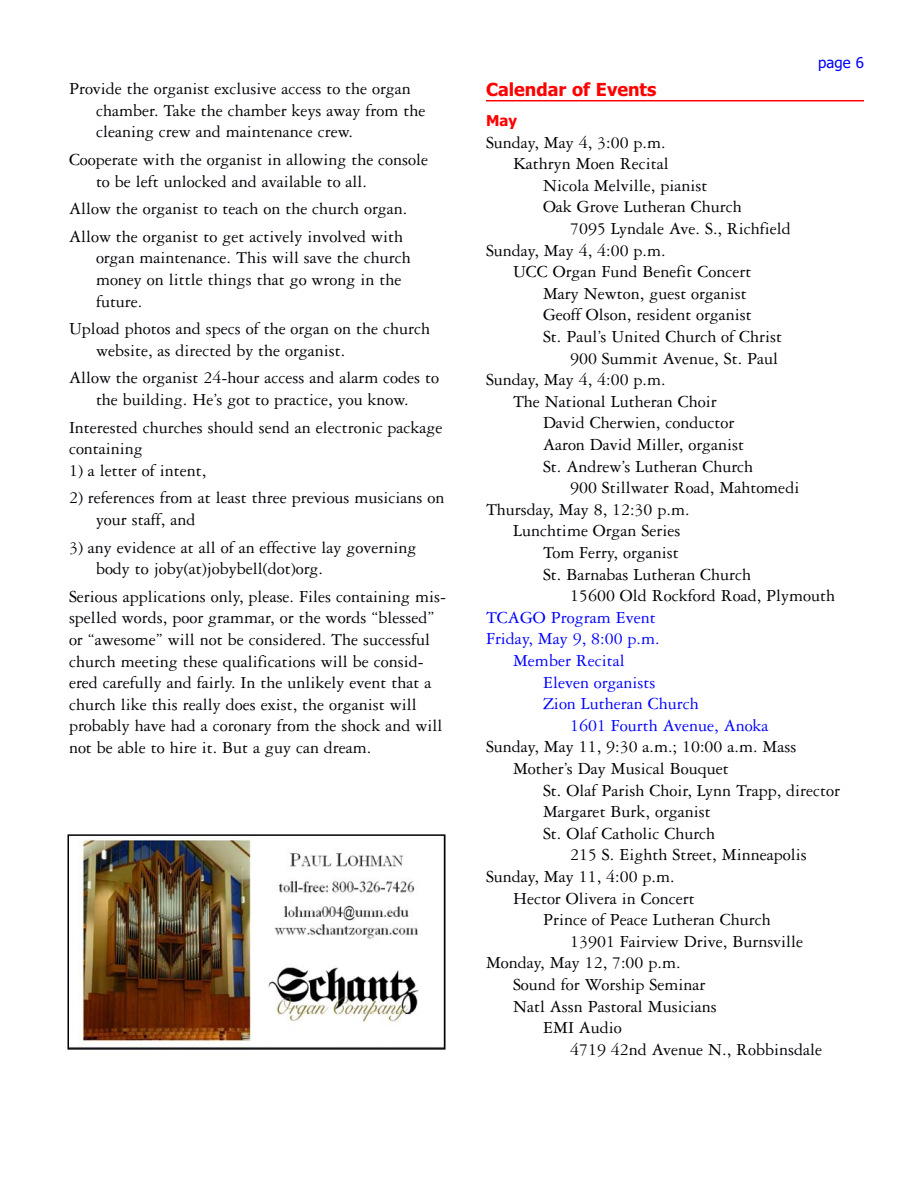
<style>
.page{position:relative;width:918px;height:1188px;background:#fff}
.page>*{position:absolute;margin:0;border:0;box-sizing:border-box;transform-origin:0 0}
.t1{font:18px/21.6px "Garamond Three";color:#000006}
.t2{font:18px "Garamond Three";color:#00f}
.t3{font:700 18px "Tahoma";color:#f00}
.t4{font:15px "Tahoma";color:#00f}
.t5{font:700 15px "Tahoma";color:#f00}
</style>
<div class="page">
<img style="left:79px;top:839px;width:340px;height:203px">
<div style="left:67px;top:834px;width:379px;height:216px;border:2px solid #000006"></div>
<hr style="left:486px;top:100px;width:378px;height:1px;background:#f00">
<p class="t1" style="left:96px;top:80px;width:331px;text-indent:-27px">Provide the organist exclusive access to the organ chamber. Take the chamber keys away from the cleaning crew and maintenance crew.</p>
<p class="t1" style="left:96px;top:150px;width:334px;text-indent:-27px">Cooperate with the organist in allowing the console to be left unlocked and available to all.</p>
<p class="t1" style="left:69px;top:197px;width:340px;line-height:27.6px">Allow the organist to teach on the church organ.<br>Allow the organist to get actively involved with</p>
<p class="t1" style="left:96px;top:249px;width:316px">organ maintenance. This will save the church money on little things that go wrong in the future.</p>
<p class="t1" style="left:96px;top:320px;width:336px;text-indent:-27px">Upload photos and specs of the organ on the church website, as directed by the organist.</p>
<p class="t1" style="left:69px;top:369px;width:372px;text-align:center">Allow the organist 24-hour access and alarm codes to the building. He’s got to practice, you know.</p>
<p class="t1" style="left:69px;top:418px;width:375px">Interested churches should send an electronic package containing</p>
<p class="t1" style="left:69px;top:461px;width:139px">1) a letter of intent,</p>
<p class="t1" style="left:96px;top:489px;width:350px;text-indent:-27px">2) references from at least three previous musicians on your staff, and</p>
<p class="t1" style="left:96px;top:538px;width:322px;text-indent:-27px">3) any evidence at all of an effective lay governing body to joby(at)jobybell(dot)org.</p>
<p class="t1" style="left:69px;top:587px;width:379px">Serious applications only, please. Files containing mis&shy;spelled words, poor grammar, or the words “blessed” or “awesome” will not be considered. The successful church meeting these qualifications will be consid&shy;ered carefully and fairly. In the unlikely event that a church like this really does exist, the organist will probably have had a coronary from the shock and will not be able to hire it. But a guy can dream.</p>
<p class="t4" style="left:818px;top:55px;width:47px">page 6</p>
<p class="t3" style="left:486px;top:83px;width:172px">Calendar of Events</p>
<p class="t5" style="left:486px;top:115px;width:33px">May</p>
<p class="t1" style="left:486px;top:133px;width:181px">Sunday, May 4, 3:00 p.m.</p>
<p class="t1" style="left:513px;top:154px;width:157px">Kathryn Moen Recital</p>
<p class="t1" style="left:543px;top:176px;width:166px">Nicola Melville, pianist</p>
<p class="t1" style="left:543px;top:198px;width:200px">Oak Grove Lutheran Church</p>
<p class="t1" style="left:570px;top:219px;width:222px">7095 Lyndale Ave. S., Richfield</p>
<p class="t1" style="left:486px;top:241px;width:181px">Sunday, May 4, 4:00 p.m.</p>
<p class="t1" style="left:513px;top:262px;width:240px">UCC Organ Fund Benefit Concert</p>
<p class="t1" style="left:543px;top:284px;width:205px">Mary Newton, guest organist</p>
<p class="t1" style="left:543px;top:306px;width:210px">Geoff Olson, resident organist</p>
<p class="t1" style="left:543px;top:327px;width:241px">St. Paul’s United Church of Christ</p>
<p class="t1" style="left:570px;top:349px;width:210px">900 Summit Avenue, St. Paul</p>
<p class="t1" style="left:486px;top:370px;width:181px">Sunday, May 4, 4:00 p.m.</p>
<p class="t1" style="left:513px;top:392px;width:205px">The National Lutheran Choir</p>
<p class="t1" style="left:543px;top:414px;width:193px">David Cherwien, conductor</p>
<p class="t1" style="left:543px;top:435px;width:203px">Aaron David Miller, organist</p>
<p class="t1" style="left:543px;top:457px;width:212px">St. Andrew’s Lutheran Church</p>
<p class="t1" style="left:570px;top:478px;width:231px">900 Stillwater Road, Mahtomedi</p>
<p class="t1" style="left:486px;top:500px;width:205px">Thursday, May 8, 12:30 p.m.</p>
<p class="t1" style="left:513px;top:522px;width:169px">Lunchtime Organ Series</p>
<p class="t1" style="left:543px;top:543px;width:137px">Tom Ferry, organist</p>
<p class="t1" style="left:543px;top:565px;width:210px">St. Barnabas Lutheran Church</p>
<p class="t1" style="left:570px;top:586px;width:267px">15600 Old Rockford Road, Plymouth</p>
<p class="t2" style="left:486px;top:611px;width:171px">TCAGO Program Event</p>
<p class="t2" style="left:486px;top:633px;width:175px">Friday, May 9, 8:00 p.m.</p>
<p class="t2" style="left:513px;top:654px;width:113px">Member Recital</p>
<p class="t2" style="left:543px;top:676px;width:114px">Eleven organists</p>
<p class="t2" style="left:543px;top:697px;width:157px">Zion Lutheran Church</p>
<p class="t2" style="left:570px;top:719px;width:200px">1601 Fourth Avenue, Anoka</p>
<p class="t1" style="left:513px;top:738px;width:285px;text-indent:-27px">Sunday, May 11, 9:30 a.m.; 10:00 a.m. Mass<br>Mother’s Day Musical Bouquet</p>
<p class="t1" style="left:543px;top:781px;width:299px">St. Olaf Parish Choir, Lynn Trapp, director</p>
<p class="t1" style="left:543px;top:802px;width:169px">Margaret Burk, organist</p>
<p class="t1" style="left:543px;top:824px;width:174px">St. Olaf Catholic Church</p>
<p class="t1" style="left:570px;top:846px;width:238px">215 S. Eighth Street, Minneapolis</p>
<p class="t1" style="left:486px;top:867px;width:190px">Sunday, May 11, 4:00 p.m.</p>
<p class="t1" style="left:513px;top:889px;width:183px">Hector Olivera in Concert</p>
<p class="t1" style="left:543px;top:910px;width:229px">Prince of Peace Lutheran Church</p>
<p class="t1" style="left:570px;top:932px;width:235px">13901 Fairview Drive, Burnsville</p>
<p class="t1" style="left:486px;top:954px;width:196px">Monday, May 12, 7:00 p.m.</p>
<p class="t1" style="left:513px;top:975px;width:194px">Sound for Worship Seminar</p>
<p class="t1" style="left:513px;top:997px;width:205px">Natl Assn Pastoral Musicians</p>
<p class="t1" style="left:543px;top:1018px;width:80px">EMI Audio</p>
<p class="t1" style="left:570px;top:1040px;width:254px">4719 42nd Avenue N., Robbinsdale</p>
</div>
